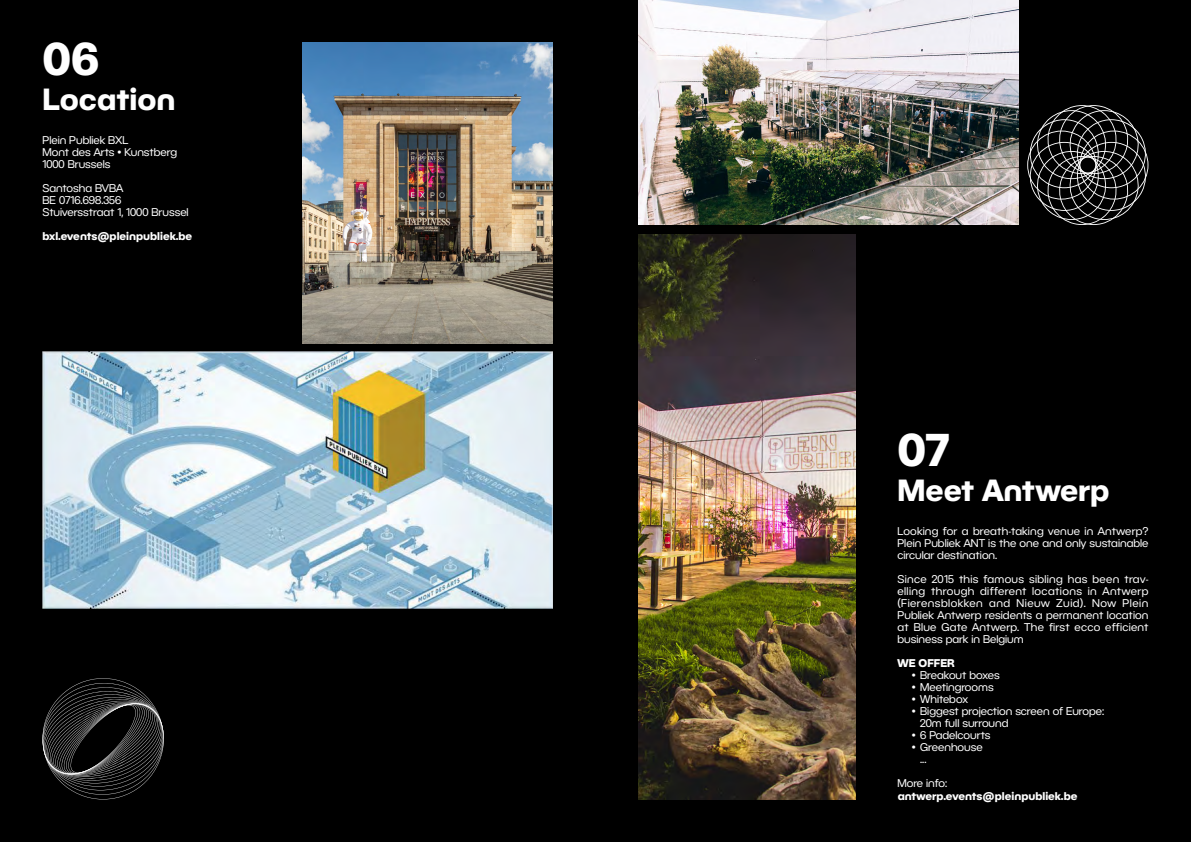
<style>
.page{position:relative;width:1191px;height:842px;background:#000}
.page>*{position:absolute;margin:0;border:0;box-sizing:border-box;transform-origin:0 0}
.t1{font:700 45px "BC Novatica CYR";color:#fff}
.t2{font:700 30px "BC Novatica CYR";color:#fff}
.t3{font:11px/12px "BC Novatica CYR";color:#fff}
.t4{font:700 11px "BC Novatica CYR";color:#fff}
</style>
<div class="page">
<img style="left:302px;top:43px;width:251px;height:300px">
<img style="left:43px;top:351px;width:510px;height:257px">
<img style="left:638px;top:234px;width:217px;height:565px">
<img style="left:638px;top:0;width:380px;height:225px">
<svg style="left:42px;top:678px;width:122px;height:121px"></svg>
<svg style="left:1027px;top:105px;width:122px;height:120px"></svg>
<h1 class="t1" style="left:43px;top:30px;width:58px">06</h1>
<h2 class="t2" style="left:43px;top:80px;width:135px">Location</h2>
<p class="t3" style="left:43px;top:134px;width:136px">Plein Publiek BXL<br>Mont des Arts • Kunstberg<br>1000 Brussels</p>
<p class="t3" style="left:43px;top:182px;width:148px">Santosha BVBA<br>BE 0716.698.356<br>Stuiversstraat 1, 1000 Brussel</p>
<p class="t3" style="left:57px;top:230px;width:88px">@pleinpubliek.be</p>
<p class="t4" style="left:43px;top:229px;width:151px">bxl.events@pleinpubliek.be</p>
<h1 class="t1" style="left:897px;top:421px;width:54px">07</h1>
<h2 class="t2" style="left:897px;top:471px;width:213px">Meet Antwerp</h2>
<p class="t3" style="left:897px;top:525px;width:252px;text-align:justify">Looking for a breath-taking venue in Antwerp?<br>Plein Publiek ANT is the one and only sustainable circular destination.</p>
<p class="t3" style="left:897px;top:573px;width:252px;text-align:justify">Since 2015 this famous sibling has been trav&shy;elling through different locations in Antwerp (Fierensblokken and Nieuw Zuid). Now Plein Publiek Antwerp residents a permanent location at Blue Gate Antwerp. The first ecco efficient business park in Belgium</p>
<p class="t4" style="left:897px;top:656px;width:59px">WE OFFER</p>
<p class="t3" style="left:911px;top:669px;width:90px">• Breakout boxes</p>
<p class="t3" style="left:911px;top:681px;width:83px">• Meetingrooms</p>
<p class="t3" style="left:911px;top:693px;width:58px">• Whitebox</p>
<p class="t3" style="left:920px;top:705px;width:185px;text-indent:-9px">• Biggest projection screen of Europe:<br>20m full surround</p>
<p class="t3" style="left:911px;top:729px;width:80px">• 6 Padelcourts</p>
<p class="t3" style="left:920px;top:741px;width:64px;text-indent:-9px">• Greenhouse ...</p>
<p class="t3" style="left:897px;top:777px;width:188px">More info:<br>info@pleinpubliek.be at your service!</p>
<p class="t4" style="left:897px;top:788px;width:181px">antwerp.events@pleinpubliek.be</p>
</div>
